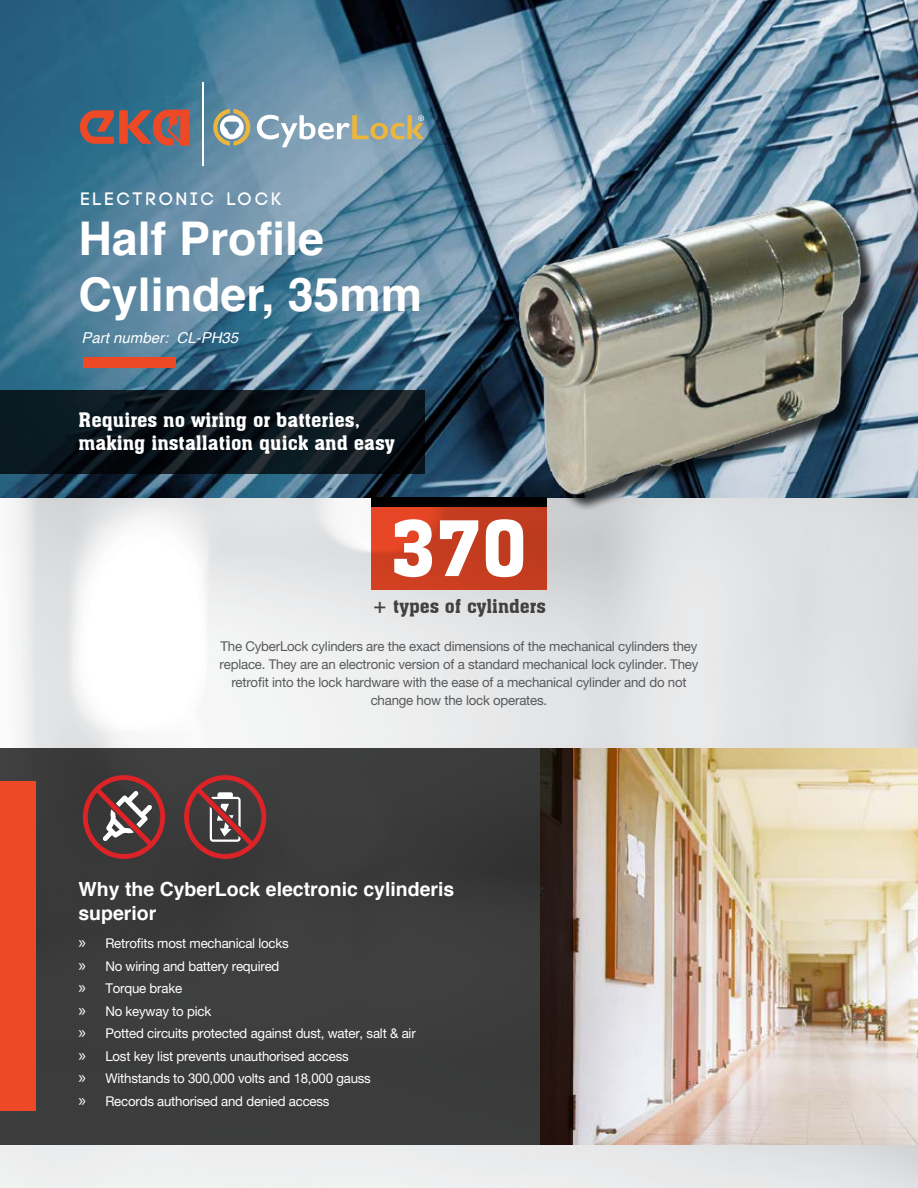
<style>
.page{position:relative;width:918px;height:1188px;background:#fff}
.page>*{position:absolute;margin:0;border:0;box-sizing:border-box;transform-origin:0 0}
.t1{font:75px "Aachen BT";color:#fff}
.t2{font:700 46.5px/55.8px "Helvetica";color:#fff}
.t3{font:19.5px/23.4px "Aachen BT";color:#fff}
.t4{font:700 19.5px/23.4px "Helvetica";color:#fff}
.t5{font:18.75px "Aachen BT";color:#414142}
.t6{font:700 18px "Code";letter-spacing:.2em;color:#fff}
.t7{font:italic 15px "Helvetica";color:#fff}
.t8{font:13.5px/22.5px "Helvetica Neue";letter-spacing:-.015em;color:#fff}
.t9{font:13.5px/18px "Helvetica Neue";letter-spacing:-.015em;color:#58595b;text-align:center}
.s1{font-family:"Myriad Pro";font-size:18px}
</style>
<div class="page">
<img style="left:0;top:497px;width:918px;height:691px">
<img style="left:572px;top:748px;width:346px;height:396px">
<img style="left:0;top:0;width:918px;height:497px">
<svg style="left:0;top:390px;width:424px;height:84px;fill:#09181f"></svg>
<svg style="left:213px;top:109px;width:211px;height:38px"></svg>
<hr style="left:203px;top:82px;width:1px;height:84px;background:#fff">
<svg style="left:80px;top:110px;width:110px;height:36px"></svg>
<div style="left:83px;top:357px;width:93px;height:11px;background:#ed4926"></div>
<div style="left:0;top:748px;width:572px;height:396px;background:#424242"></div>
<div style="left:0;top:782px;width:35px;height:329px;background:#ed4926"></div>
<svg style="left:371px;top:507px;width:176px;height:83px;fill:#c53d20"></svg>
<svg style="left:83px;top:775px;width:82px;height:84px"></svg>
<svg style="left:184px;top:775px;width:82px;height:84px"></svg>
<div style="left:371px;top:497px;width:176px;height:10px;background:#000"></div>
<div style="left:522px;top:202px;width:357px;height:310px;background:#000;opacity:.75"></div>
<img style="left:517px;top:196px;width:347px;height:303px">
<h3 class="t6" style="left:81px;top:190px;width:202px">ELECTRONIC LOCK</h3>
<h2 class="t2" style="left:78px;top:212px;width:345px">Half Profile<br>Cylinder, 35mm</h2>
<p class="t7" style="left:82px;top:326px;width:158px">Part number: CL-PH35</p>
<h3 class="t3" style="left:78px;top:408px;width:318px">Requires no wiring or batteries, making installation quick and easy</h3>
<h1 class="t1" style="left:391px;top:502px;width:138px">370</h1>
<h3 class="t5" style="left:372px;top:595px;width:175px">+ types of cylinders</h3>
<p class="t9" style="left:220px;top:637px;width:480px">The CyberLock cylinders are the exact dimensions of the mechanical cylinders they replace. They are an electronic version of a standard mechanical lock cylinder. They retrofit into the lock hardware with the ease of a mechanical cylinder and do not change how the lock operates.</p>
<h3 class="t4" style="left:78px;top:878px;width:378px">Why the CyberLock electronic cylinderis superior</h3>
<p class="t8" style="left:78px;top:932px;width:339px"><span class="s1">»</span> Retrofits most mechanical locks<br><span class="s1">»</span> No wiring and battery required<br><span class="s1">»</span> Torque brake<br><span class="s1">»</span> No keyway to pick<br><span class="s1">»</span> Potted circuits protected against dust, water, salt &amp; air <span class="s1">»</span> Lost key list prevents unauthorised access<br><span class="s1">»</span> Withstands to 300,000 volts and 18,000 gauss<br><span class="s1">»</span> Records authorised and denied access</p>
</div>
